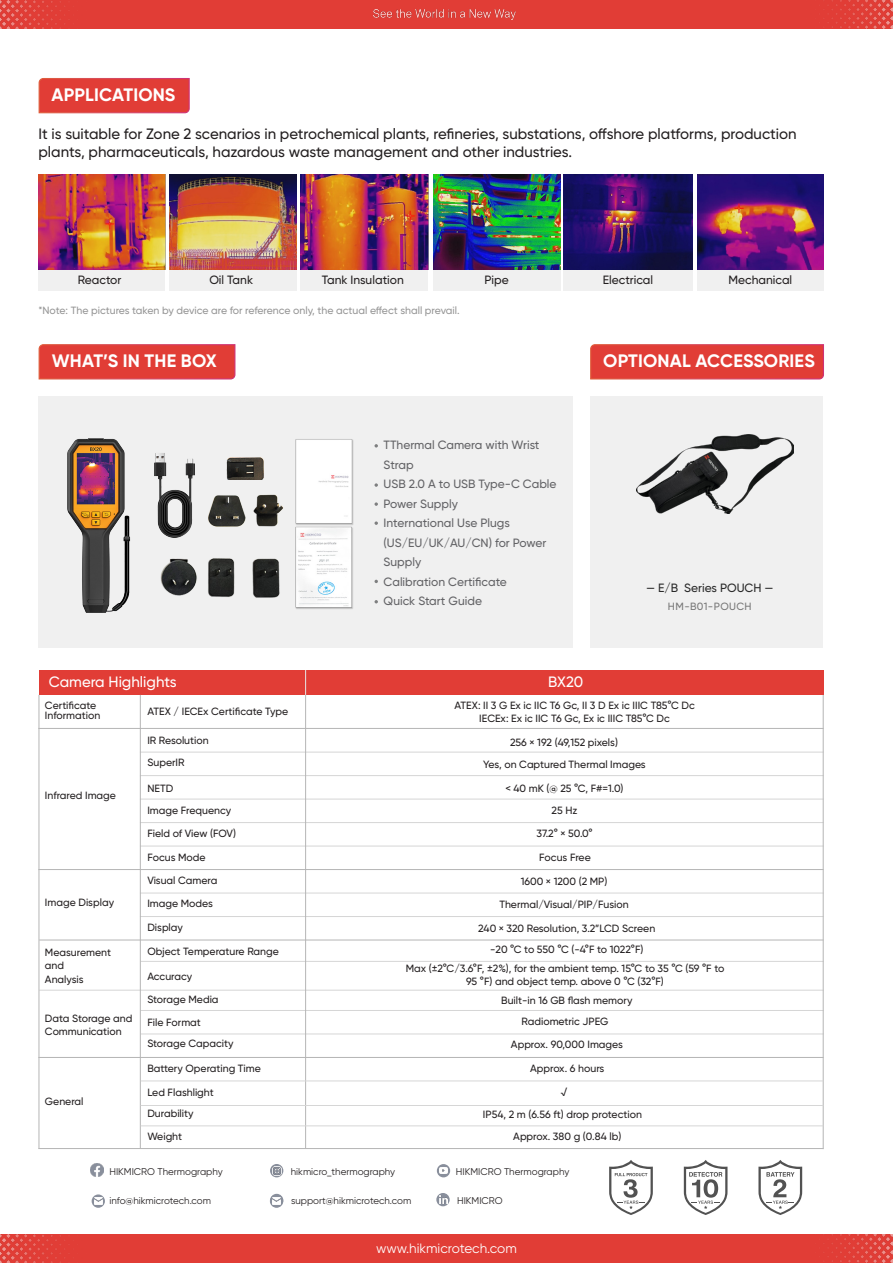
<style>
.page{position:relative;width:893px;height:1263px;background:#fff}
.page>*{position:absolute;margin:0;border:0;box-sizing:border-box;transform-origin:0 0}
.t1{font:700 18px "Gilroy";letter-spacing:.01em;color:#fff}
.t2{font:500 15px/18px "Gilroy";color:#231f20}
.t3{font:500 15px "Gilroy";color:#fff}
.t4{font:13.5px "Gilroy";color:#fff}
.t5{font:500 12px/19.5px "Gilroy";color:#636366}
.t6{font:500 12px "Gilroy";color:#231f20}
.t7{font:500 12px "Gilroy";color:#292929}
.t8{font:500 10.5px/13.5px "Gilroy";color:#231f20}
.t9{font:500 10.5px "Gilroy";color:#969696}
.t10{font:500 10.5px "Gilroy";letter-spacing:.035em;color:#787878}
.t11{font:9.75px "Gilroy";color:#231f20}
</style>
<div class="page">
<div style="left:0;top:0;width:893px;height:29px;background:#e13d36"></div>
<div style="left:0;top:1234px;width:893px;height:29px;background:#e13d36"></div>
<img style="left:374px;top:9px;width:142px;height:11px">
<img style="left:0;top:0;width:65px;height:29px">
<img style="left:823px;top:0;width:70px;height:29px">
<img style="left:0;top:1234px;width:65px;height:29px">
<img style="left:823px;top:1234px;width:70px;height:29px">
<svg style="left:91px;top:1164px;width:13px;height:13px"></svg>
<svg style="left:92px;top:1194px;width:13px;height:14px"></svg>
<svg style="left:94px;top:1198px;width:8px;height:6px"></svg>
<svg style="left:270px;top:1164px;width:13px;height:13px"></svg>
<svg style="left:272px;top:1166px;width:9px;height:9px"></svg>
<svg style="left:436px;top:1193px;width:14px;height:13px"></svg>
<svg style="left:439px;top:1195px;width:9px;height:8px"></svg>
<svg style="left:437px;top:1164px;width:13px;height:13px"></svg>
<svg style="left:439px;top:1168px;width:9px;height:6px"></svg>
<svg style="left:758px;top:1160px;width:44px;height:55px"></svg>
<svg style="left:609px;top:1160px;width:44px;height:55px"></svg>
<svg style="left:684px;top:1160px;width:43px;height:55px"></svg>
<svg style="left:270px;top:1194px;width:13px;height:14px"></svg>
<svg style="left:272px;top:1198px;width:9px;height:6px"></svg>
<div style="left:38px;top:269px;width:127px;height:22px;background:#f0f0f0"></div>
<div style="left:170px;top:269px;width:127px;height:22px;background:#f0f0f0"></div>
<div style="left:301px;top:269px;width:127px;height:22px;background:#f0f0f0"></div>
<div style="left:433px;top:269px;width:127px;height:22px;background:#f0f0f0"></div>
<div style="left:563px;top:269px;width:130px;height:22px;background:#f0f0f0"></div>
<div style="left:697px;top:269px;width:126px;height:22px;background:#f0f0f0"></div>
<svg style="left:38px;top:78px;width:152px;height:36px;background:#e0433e"></svg>
<div style="left:590px;top:396px;width:233px;height:251px;background:#f0f0f0"></div>
<div style="left:39px;top:396px;width:534px;height:251px;background:#f0f0f0"></div>
<img style="left:636px;top:435px;width:157px;height:79px">
<svg style="left:38px;top:344px;width:198px;height:36px;background:#e0423d"></svg>
<svg style="left:590px;top:344px;width:234px;height:36px;background:#e0413c"></svg>
<svg style="left:374px;top:483px;width:4px;height:4px"></svg>
<svg style="left:374px;top:502px;width:4px;height:4px"></svg>
<svg style="left:374px;top:521px;width:4px;height:4px"></svg>
<svg style="left:374px;top:580px;width:4px;height:3px"></svg>
<img style="left:38px;top:174px;width:127px;height:95px">
<img style="left:301px;top:174px;width:127px;height:96px">
<img style="left:170px;top:174px;width:127px;height:95px">
<img style="left:563px;top:174px;width:130px;height:96px">
<img style="left:433px;top:174px;width:127px;height:96px">
<img style="left:697px;top:174px;width:126px;height:95px">
<img style="left:67px;top:438px;width:287px;height:174px">
<img style="left:222px;top:450px;width:44px;height:30px">
<div style="left:39px;top:670px;width:785px;height:25px;background:#e13d36"></div>
<hr style="left:140px;top:775px;width:684px;height:1px;background:#d6d6d6">
<hr style="left:140px;top:893px;width:684px;height:1px;background:#d6d6d6">
<hr style="left:140px;top:822px;width:684px;height:1px;background:#d6d6d6">
<hr style="left:38px;top:1057px;width:785px;height:1px;background:#b5b5b5">
<hr style="left:39px;top:940px;width:784px;height:1px;background:#b5b5b5">
<hr style="left:141px;top:961px;width:683px;height:1px;background:#d6d6d6">
<hr style="left:39px;top:990px;width:784px;height:1px;background:#d6d6d6">
<hr style="left:141px;top:1010px;width:683px;height:1px;background:#d6d6d6">
<hr style="left:140px;top:799px;width:684px;height:1px;background:#d6d6d6">
<hr style="left:140px;top:752px;width:684px;height:1px;background:#d6d6d6">
<hr style="left:140px;top:916px;width:684px;height:1px;background:#d6d6d6">
<hr style="left:140px;top:846px;width:684px;height:1px;background:#d6d6d6">
<hr style="left:38px;top:869px;width:785px;height:1px;background:#b5b5b5">
<hr style="left:38px;top:728px;width:785px;height:1px;background:#b5b5b5">
<hr style="left:141px;top:1034px;width:682px;height:1px;background:#d6d6d6">
<hr style="left:140px;top:695px;width:1px;height:453px;background:#b5b5b5">
<hr style="left:39px;top:695px;width:1px;height:454px;background:#b5b5b5">
<hr style="left:823px;top:695px;width:1px;height:454px;background:#b5b5b5">
<hr style="left:305px;top:695px;width:1px;height:453px;background:#b5b5b5">
<svg style="left:305px;top:670px;width:1px;height:25px"></svg>
<hr style="left:141px;top:1081px;width:682px;height:1px;background:#d6d6d6">
<hr style="left:141px;top:1105px;width:682px;height:1px;background:#d6d6d6">
<hr style="left:141px;top:1125px;width:682px;height:1px;background:#d6d6d6">
<hr style="left:38px;top:1148px;width:785px;height:1px;background:#b5b5b5">
<p class="t1" style="left:51px;top:83px;width:125px">APPLICATIONS</p>
<p class="t2" style="left:38px;top:125px;width:760px">It is suitable for Zone 2 scenarios in petrochemical plants, refineries, substations, offshore platforms, production plants, pharmaceuticals, hazardous waste management and other industries.</p>
<p class="t6" style="left:78px;top:273px;width:45px">Reactor</p>
<p class="t6" style="left:209px;top:273px;width:45px">Oil Tank</p>
<p class="t6" style="left:322px;top:273px;width:84px">Tank Insulation</p>
<p class="t6" style="left:484px;top:273px;width:26px">Pipe</p>
<p class="t6" style="left:603px;top:273px;width:52px">Electrical</p>
<p class="t6" style="left:729px;top:273px;width:65px">Mechanical</p>
<p class="t9" style="left:38px;top:304px;width:423px">*Note: The pictures taken by device are for reference only, the actual effect shall prevail.</p>
<p class="t1" style="left:52px;top:350px;width:166px">WHAT’S IN THE BOX</p>
<p class="t1" style="left:603px;top:350px;width:213px">OPTIONAL ACCESSORIES</p>
<p class="t3" style="left:49px;top:672px;width:129px">Camera Highlights</p>
<p class="t8" style="left:45px;top:699px;width:53px">Certificate</p>
<p class="t8" style="left:45px;top:708px;width:57px">Information</p>
<p class="t8" style="left:45px;top:789px;width:73px">Infrared Image</p>
<p class="t8" style="left:45px;top:896px;width:71px">Image Display</p>
<p class="t8" style="left:45px;top:945px;width:68px">Measurement</p>
<p class="t8" style="left:45px;top:959px;width:40px">and<br>Analysis</p>
<p class="t8" style="left:45px;top:1011px;width:89px">Data Storage and<br>Communication</p>
<p class="t8" style="left:45px;top:1095px;width:40px">General</p>
<p class="t8" style="left:147px;top:704px;width:142px">ATEX / IECEx Certificate Type</p>
<p class="t8" style="left:147px;top:734px;width:63px">IR Resolution</p>
<p class="t8" style="left:147px;top:755px;width:39px">SuperIR</p>
<p class="t8" style="left:147px;top:803px;width:85px">Image Frequency</p>
<p class="t8" style="left:147px;top:827px;width:90px">Field of View (FOV)</p>
<p class="t8" style="left:147px;top:781px;width:27px">NETD</p>
<p class="t8" style="left:147px;top:850px;width:60px">Focus Mode</p>
<p class="t8" style="left:147px;top:873px;width:72px">Visual Camera</p>
<p class="t8" style="left:147px;top:897px;width:67px">Image Modes</p>
<p class="t8" style="left:147px;top:920px;width:37px">Display</p>
<p class="t8" style="left:147px;top:945px;width:133px">Object Temperature Range</p>
<p class="t8" style="left:147px;top:970px;width:46px">Accuracy</p>
<p class="t8" style="left:147px;top:992px;width:73px">Storage Media</p>
<p class="t8" style="left:147px;top:1015px;width:55px">File Format</p>
<p class="t8" style="left:147px;top:1037px;width:88px">Storage Capacity</p>
<p class="t8" style="left:147px;top:1061px;width:115px">Battery Operating Time</p>
<p class="t8" style="left:147px;top:1085px;width:68px">Led Flashlight</p>
<p class="t8" style="left:147px;top:1107px;width:48px">Durability</p>
<p class="t8" style="left:147px;top:1129px;width:36px">Weight</p>
<p class="t5" style="left:384px;top:435px;width:157px">TThermal Camera with Wrist<br>Strap</p>
<p class="t5" style="left:384px;top:474px;width:174px">USB 2.0 A to USB Type-C Cable</p>
<p class="t5" style="left:384px;top:494px;width:76px">Power Supply</p>
<p class="t5" style="left:384px;top:513px;width:128px">International Use Plugs</p>
<p class="t5" style="left:384px;top:533px;width:164px">(US/EU/UK/AU/CN) for Power<br>Supply</p>
<p class="t5" style="left:384px;top:572px;width:125px">Calibration Certificate</p>
<p class="t5" style="left:384px;top:591px;width:100px">Quick Start Guide</p>
<p class="t3" style="left:548px;top:672px;width:37px">BX20</p>
<p class="t7" style="left:646px;top:580px;width:129px">— E/B Series POUCH —</p>
<p class="t10" style="left:668px;top:599px;width:85px">HM-B01-POUCH</p>
<p class="t8" style="left:454px;top:699px;width:242px">ATEX: II 3 G Ex ic IIC T6 Gc, II 3 D Ex ic IIIC T85°C Dc</p>
<p class="t8" style="left:479px;top:711px;width:192px">IECEx: Ex ic IIC T6 Gc, Ex ic IIIC T85°C Dc</p>
<p class="t8" style="left:510px;top:735px;width:109px">256 × 192 (49,152 pixels)</p>
<p class="t8" style="left:483px;top:757px;width:164px">Yes, on Captured Thermal Images</p>
<p class="t8" style="left:505px;top:781px;width:120px">&lt; 40 mK (@ 25 °C, F#=1.0)</p>
<p class="t8" style="left:552px;top:804px;width:27px">25 Hz</p>
<p class="t8" style="left:539px;top:850px;width:53px">Focus Free</p>
<p class="t8" style="left:521px;top:875px;width:88px">1600 × 1200 (2 MP)</p>
<p class="t8" style="left:499px;top:897px;width:131px">Thermal/Visual/PIP/Fusion</p>
<p class="t8" style="left:536px;top:826px;width:57px">37.2° × 50.0°</p>
<p class="t8" style="left:478px;top:921px;width:179px">240 × 320 Resolution, 3.2”LCD Screen</p>
<p class="t8" style="left:490px;top:943px;width:155px">-20 °C to 550 °C (-4°F to 1022°F)</p>
<p class="t8" style="left:406px;top:961px;width:320px">Max (±2°C/3.6°F, ±2%), for the ambient temp. 15°C to 35 °C (59 °F to</p>
<p class="t8" style="left:466px;top:974px;width:199px">95 °F) and object temp. above 0 °C (32°F)</p>
<p class="t8" style="left:522px;top:1014px;width:88px">Radiometric JPEG</p>
<p class="t8" style="left:511px;top:1038px;width:113px">Approx. 90,000 Images</p>
<p class="t8" style="left:501px;top:993px;width:133px">Built-in 16 GB flash memory</p>
<p class="t8" style="left:530px;top:1061px;width:76px">Approx. 6 hours</p>
<p class="t8" style="left:561px;top:1085px;width:8px">√</p>
<p class="t8" style="left:483px;top:1107px;width:160px">IP54, 2 m (6.56 ft) drop protection</p>
<p class="t8" style="left:513px;top:1129px;width:110px">Approx. 380 g (0.84 lb)</p>
<p class="t11" style="left:109px;top:1166px;width:115px">HIKMICRO Thermography</p>
<p class="t11" style="left:109px;top:1195px;width:103px">info@hikmicrotech.com</p>
<p class="t11" style="left:291px;top:1166px;width:106px">hikmicro_thermography</p>
<p class="t11" style="left:456px;top:1166px;width:115px">HIKMICRO Thermography</p>
<p class="t11" style="left:291px;top:1195px;width:122px">support@hikmicrotech.com</p>
<p class="t11" style="left:457px;top:1195px;width:47px">HIKMICRO</p>
<p class="t4" style="left:376px;top:1240px;width:142px">www.hikmicrotech.com</p>
</div>
